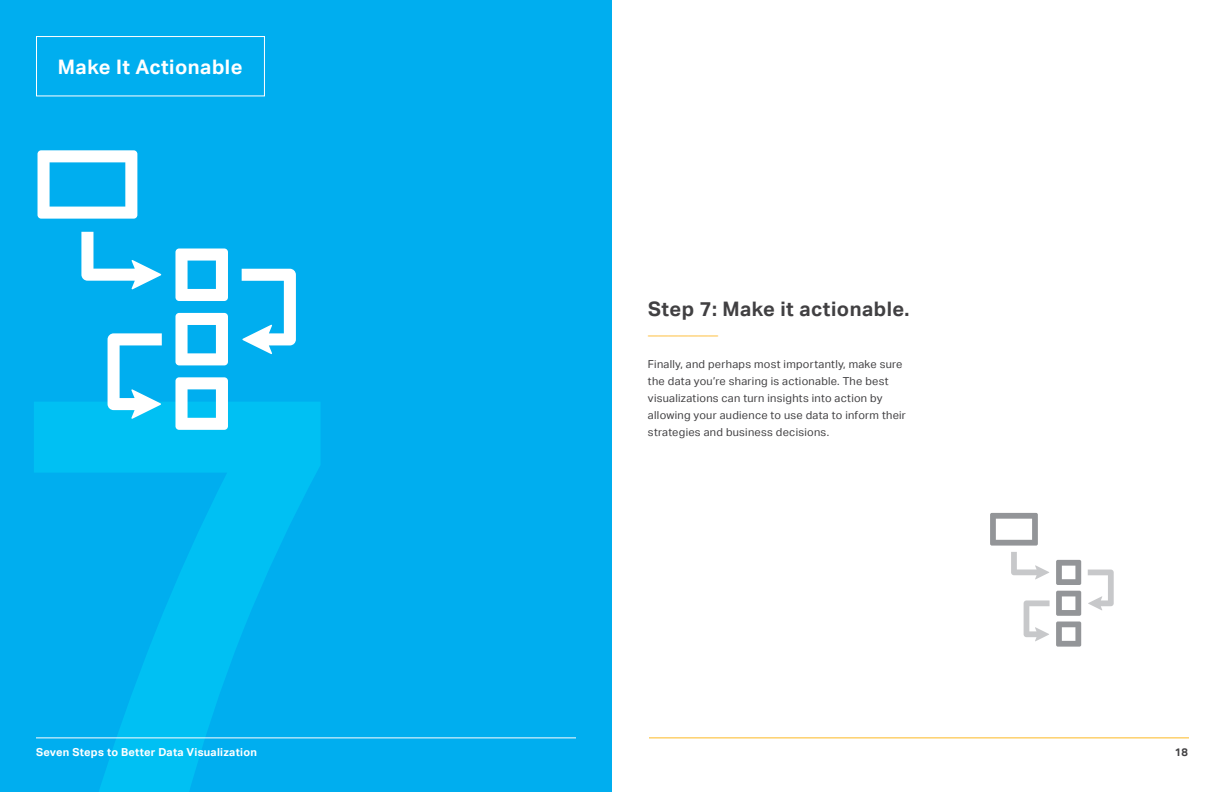
<style>
.page{position:relative;width:1224px;height:792px;background:#fff}
.page>*{position:absolute;margin:0;border:0;box-sizing:border-box;transform-origin:0 0}
.t1{font:700 20px "Aktiv Grotesk";letter-spacing:.025em;color:#414042}
.t2{font:700 20px "Aktiv Grotesk";letter-spacing:.025em;color:#fff}
.t3{font:700 20px "Aktiv Grotesk";color:#febf3f}
.t4{font:11px/17px "Aktiv Grotesk";letter-spacing:.025em;color:#414042}
.t5{font:700 11px "Aktiv Grotesk";letter-spacing:.025em;color:#fff}
.t6{font:700 11px "Aktiv Grotesk";color:#414042}
</style>
<div class="page">
<div style="left:0;top:0;width:612px;height:792px;background:#00aeef"></div>
<hr style="left:649px;top:737px;width:540px;height:1px;background:#fdb924">
<div style="left:36px;top:36px;width:229px;height:60px;border:1px solid #fff"></div>
<hr style="left:36px;top:737px;width:540px;height:1px;background:#fff">
<svg style="left:1088px;top:570px;width:26px;height:40px"></svg>
<svg style="left:1024px;top:600px;width:26px;height:41px"></svg>
<svg style="left:1056px;top:560px;width:25px;height:25px"></svg>
<svg style="left:1056px;top:591px;width:25px;height:25px"></svg>
<svg style="left:1056px;top:622px;width:25px;height:25px"></svg>
<svg style="left:990px;top:513px;width:48px;height:33px"></svg>
<svg style="left:1011px;top:552px;width:38px;height:27px"></svg>
<svg style="left:242px;top:269px;width:54px;height:85px"></svg>
<svg style="left:108px;top:333px;width:54px;height:86px"></svg>
<svg style="left:175px;top:249px;width:53px;height:52px"></svg>
<svg style="left:175px;top:313px;width:53px;height:52px"></svg>
<svg style="left:175px;top:377px;width:53px;height:53px"></svg>
<svg style="left:38px;top:150px;width:99px;height:69px"></svg>
<svg style="left:81px;top:232px;width:80px;height:57px"></svg>
<h1 class="t2" style="left:58px;top:56px;width:186px">Make It Actionable</h1>
<h1 class="t1" style="left:648px;top:297px;width:263px">Step 7: Make it actionable.</h1>
<h1 class="t3" style="left:648px;top:314px;width:71px">_______</h1>
<p class="t4" style="left:648px;top:356px;width:259px">Finally, and perhaps most importantly, make sure the data you’re sharing is actionable. The best visualizations can turn insights into action by allowing your audience to use data to inform their strategies and business decisions.</p>
<p class="t5" style="left:36px;top:746px;width:222px">Seven Steps to Better Data Visualization</p>
<p class="t6" style="left:1175px;top:746px;width:15px">18</p>
</div>
